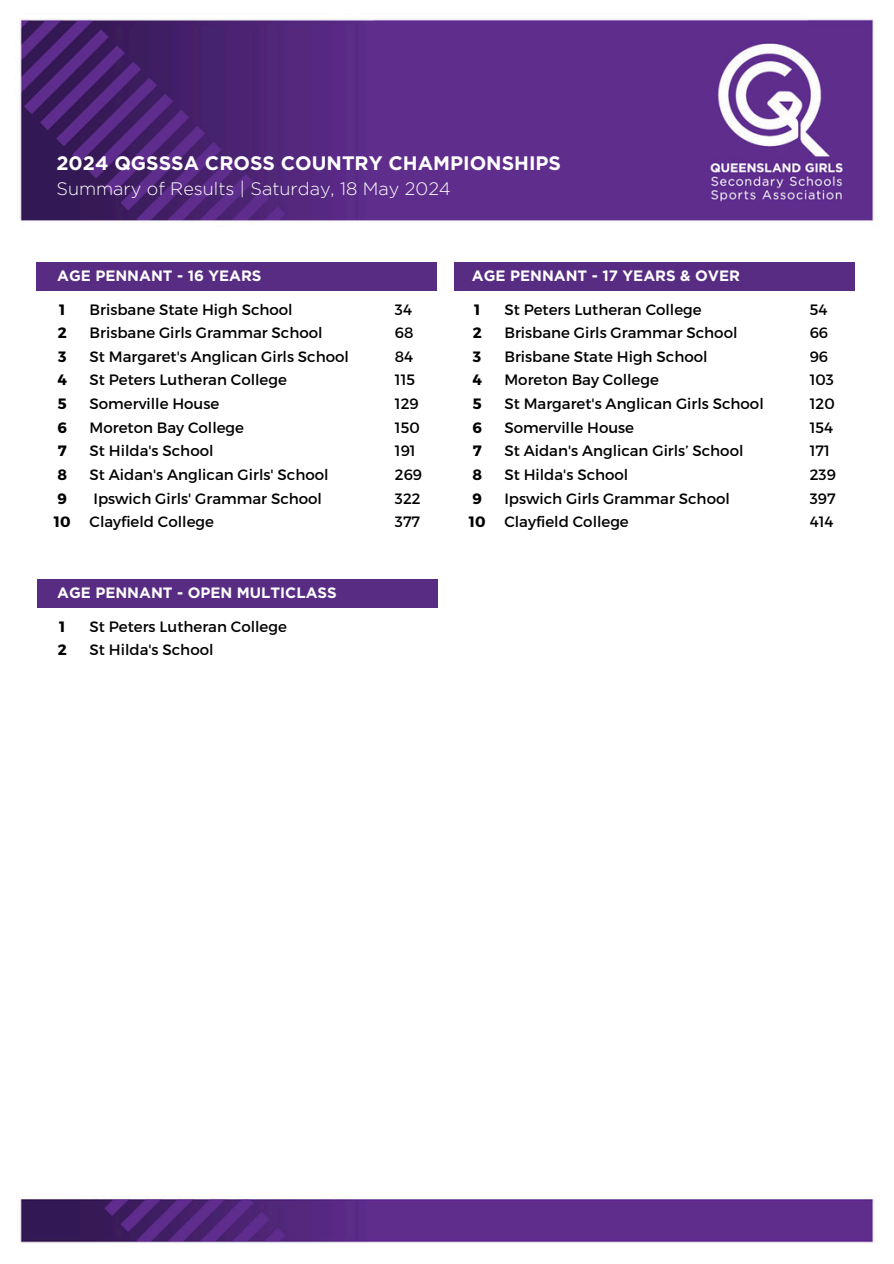
<style>
.page{position:relative;width:894px;height:1264px;background:#fff}
.page>*{position:absolute;margin:0;border:0;box-sizing:border-box;transform-origin:0 0}
.t1{font:700 19.5px "Gotham";color:#fff}
.t2{font:300 18px "Gotham";color:#fff}
.t3{font:15px "Montserrat";color:#000}
.t4{font:700 15px "Gotham";color:#fff}
.t5{font:700 15px/23.7px "Montserrat";color:#000;text-align:center}
</style>
<div class="page">
<img style="left:20px;top:19px;width:854px;height:1225px">
<div style="left:37px;top:262px;width:399px;height:28px;background:#582c83"></div>
<div style="left:454px;top:262px;width:400px;height:28px;background:#582c83"></div>
<div style="left:37px;top:579px;width:400px;height:28px;background:#582c83"></div>
<p class="t1" style="left:56px;top:152px;width:506px">2024 QGSSSA CROSS COUNTRY CHAMPIONSHIPS</p>
<p class="t2" style="left:56px;top:179px;width:396px">Summary of Results | Saturday, 18 May 2024</p>
<h1 class="t4" style="left:57px;top:267px;width:206px">AGE PENNANT - 16 YEARS</h1>
<h2 class="t5" style="left:54px;top:296px;width:18px">1<br>2<br>3<br>4<br>5<br>6<br>7<br>8<br>9<br>10</h2>
<h3 class="t3" style="left:90px;top:299px;width:205px">Brisbane State High School</h3>
<p class="t3" style="left:90px;top:323px;width:234px">Brisbane Girls Grammar School</p>
<p class="t3" style="left:90px;top:347px;width:261px">St Margaret's Anglican Girls School</p>
<p class="t3" style="left:90px;top:370px;width:199px">St Peters Lutheran College</p>
<p class="t3" style="left:90px;top:394px;width:131px">Somerville House</p>
<p class="t3" style="left:90px;top:417px;width:156px">Moreton Bay College</p>
<p class="t3" style="left:90px;top:441px;width:125px">St Hilda's School</p>
<p class="t3" style="left:90px;top:465px;width:240px">St Aidan's Anglican Girls' School</p>
<p class="t3" style="left:93px;top:488px;width:230px">Ipswich Girls' Grammar School</p>
<p class="t3" style="left:90px;top:512px;width:126px">Clayfield College</p>
<p class="t4" style="left:57px;top:584px;width:281px">AGE PENNANT - OPEN MULTICLASS</p>
<h2 class="t5" style="left:58px;top:613px;width:10px;text-align:left">1<br>2</h2>
<h3 class="t3" style="left:90px;top:616px;width:199px">St Peters Lutheran College</h3>
<p class="t3" style="left:90px;top:640px;width:125px">St Hilda's School</p>
<p class="t3" style="left:395px;top:299px;width:19px">34</p>
<p class="t3" style="left:395px;top:323px;width:20px">68</p>
<p class="t3" style="left:395px;top:347px;width:20px">84</p>
<p class="t3" style="left:395px;top:370px;width:22px">115</p>
<p class="t3" style="left:395px;top:394px;width:25px">129</p>
<p class="t3" style="left:395px;top:417px;width:26px">150</p>
<p class="t3" style="left:395px;top:441px;width:22px">191</p>
<p class="t3" style="left:395px;top:465px;width:29px">269</p>
<p class="t3" style="left:395px;top:488px;width:27px">322</p>
<p class="t3" style="left:395px;top:512px;width:27px">377</p>
<p class="t4" style="left:472px;top:267px;width:269px">AGE PENNANT - 17 YEARS &amp; OVER</p>
<h2 class="t5" style="left:468px;top:296px;width:18px">1<br>2<br>3<br>4<br>5<br>6<br>7<br>8<br>9<br>10</h2>
<h3 class="t3" style="left:504px;top:299px;width:199px">St Peters Lutheran College</h3>
<p class="t3" style="left:504px;top:323px;width:234px">Brisbane Girls Grammar School</p>
<p class="t3" style="left:504px;top:347px;width:205px">Brisbane State High School</p>
<p class="t3" style="left:504px;top:370px;width:156px">Moreton Bay College</p>
<p class="t3" style="left:504px;top:394px;width:261px">St Margaret's Anglican Girls School</p>
<p class="t3" style="left:504px;top:417px;width:131px">Somerville House</p>
<p class="t3" style="left:504px;top:441px;width:240px">St Aidan's Anglican Girls’ School</p>
<p class="t3" style="left:504px;top:465px;width:125px">St Hilda's School</p>
<p class="t3" style="left:504px;top:488px;width:227px">Ipswich Girls Grammar School</p>
<p class="t3" style="left:504px;top:512px;width:126px">Clayfield College</p>
<p class="t3" style="left:809px;top:299px;width:19px">54</p>
<p class="t3" style="left:809px;top:323px;width:20px">66</p>
<p class="t3" style="left:809px;top:347px;width:20px">96</p>
<p class="t3" style="left:809px;top:370px;width:26px">103</p>
<p class="t3" style="left:809px;top:394px;width:26px">120</p>
<p class="t3" style="left:809px;top:417px;width:25px">154</p>
<p class="t3" style="left:809px;top:441px;width:22px">171</p>
<p class="t3" style="left:809px;top:465px;width:28px">239</p>
<p class="t3" style="left:809px;top:488px;width:27px">397</p>
<p class="t3" style="left:809px;top:512px;width:25px">414</p>
</div>
